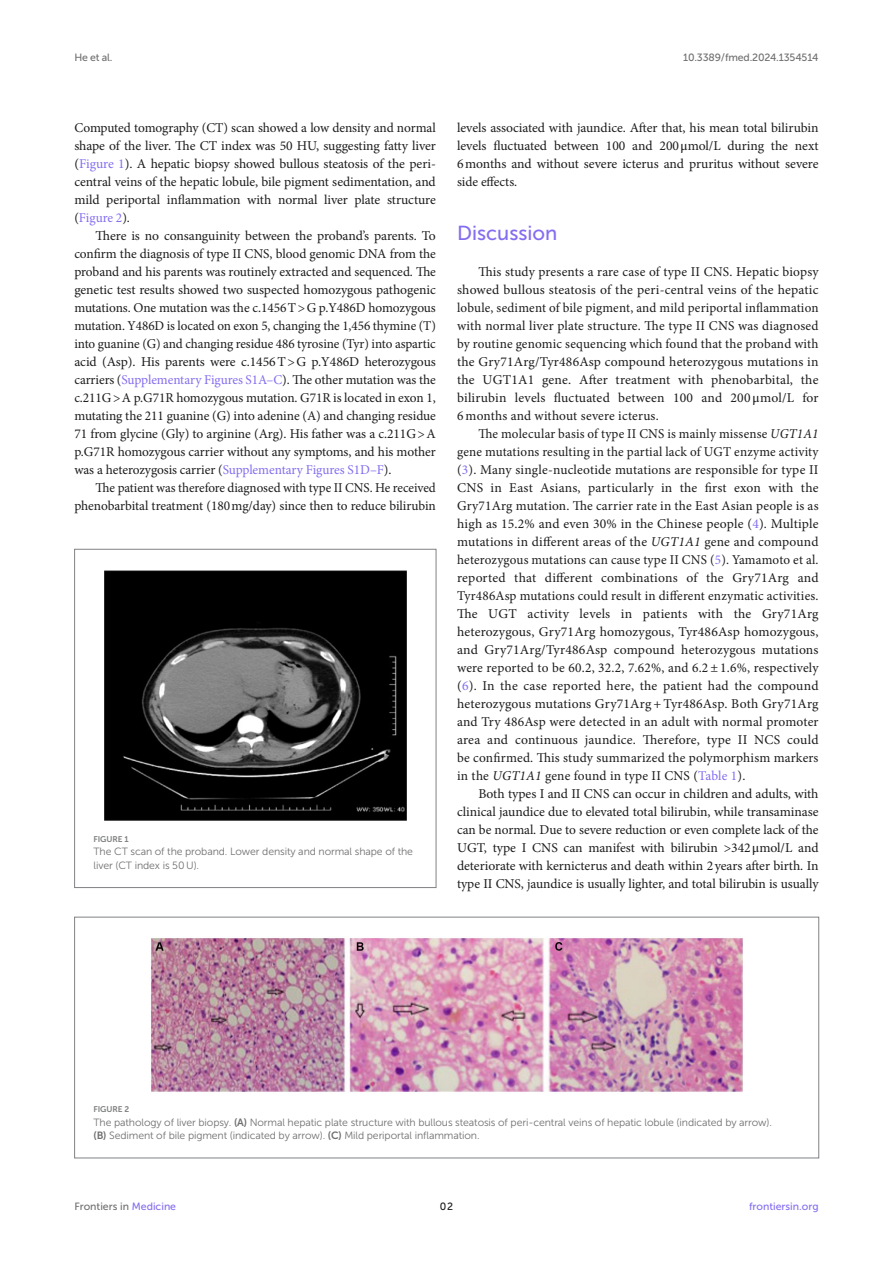
<style>
.page{position:relative;width:893px;height:1263px;background:#fff}
.page>*{position:absolute;margin:0;border:0;box-sizing:border-box;transform-origin:0 0}
.HEAD_1{font:20.25px "Museo Sans 500";color:#856df0}
.TEXT{font:13.5px/18px "Minion Pro";letter-spacing:-.005em;color:#1b1c1b;text-align:justify}
.TEXT_FLUSH{font:13.5px/18px "Minion Pro";color:#1b1c1b;text-align:justify}
.FIG_LEG{font:10.5px/13.5px "Museo Sans 300";letter-spacing:-.01em;color:#706f70}
.t1{font:10.5px "Museo Sans 500";letter-spacing:-.015em;color:#706f70}
.t2{font:10.5px "Museo Sans 500";color:#856df0}
.t3{font:10.5px "Museo Sans 500";color:#1b1c1b}
.FIG_HD{font:8.25px "Museo Sans 700";letter-spacing:-.01em;color:#7e7f7f}
.s1{color:#856df0}
.s2{font-family:"STIX General"}
.s3{font-style:italic}
.s4{font-family:"Museo Sans 700"}
</style>
<div class="page">
<img style="left:104px;top:570px;width:303px;height:251px">
<div style="left:74px;top:549px;width:362px;height:339px;border:1px solid #808285"></div>
<img style="left:151px;top:938px;width:592px;height:154px">
<div style="left:74px;top:917px;width:745px;height:241px;border:1px solid #808285"></div>
<p class="t1" style="left:74px;top:51px;width:40px">He et al.</p>
<p class="t1" style="left:683px;top:51px;width:137px">10.3389/fmed.2024.1354514</p>
<p class="TEXT_FLUSH" style="left:74px;top:119px;width:363px">Computed tomography (CT) scan showed a low density and normal shape of the liver. The CT index was 50 HU, suggesting fatty liver (<span class="s1">Figure 1</span>). A hepatic biopsy showed bullous steatosis of the peri&shy;central veins of the hepatic lobule, bile pigment sedimentation, and mild periportal inflammation with normal liver plate structure (<span class="s1">Figure 2</span>).</p>
<p class="TEXT" style="left:74px;top:227px;width:363px;text-indent:21px">There is no consanguinity between the proband’s parents. To confirm the diagnosis of type II CNS, blood genomic DNA from the proband and his parents was routinely extracted and sequenced. The genetic test results showed two suspected homozygous pathogenic mutations. One mutation was the c.1456T&gt;G p.Y486D homozygous mutation. Y486D is located on exon 5, changing the 1,456 thymine (T) into guanine (G) and changing residue 486 tyrosine (Tyr) into aspartic acid (Asp). His parents were c.1456T&gt;G p.Y486D heterozygous carriers (<span class="s1">Supplementary Figures S1A–C</span>). The other mutation was the c.211G&gt;A p.G71R homozygous mutation. G71R is located in exon 1, mutating the 211 guanine (G) into adenine (A) and changing residue 71 from glycine (Gly) to arginine (Arg). His father was a c.211G&gt;A p.G71R homozygous carrier without any symptoms, and his mother was a heterozygosis carrier (<span class="s1">Supplementary Figures S1D–F</span>).</p>
<p class="TEXT" style="left:74px;top:479px;width:363px;text-align:right">The patient was therefore diagnosed with type II CNS. He received phenobarbital treatment (180mg/day) since then to reduce bilirubin</p>
<p class="FIG_HD" style="left:94px;top:834px;width:37px">FIGURE 1</p>
<p class="FIG_LEG" style="left:94px;top:845px;width:321px">The CT scan of the proband. Lower density and normal shape of the liver (CT index is 50 U).</p>
<p class="TEXT" style="left:457px;top:119px;width:363px">levels associated with jaundice. After that, his mean total bilirubin levels fluctuated between 100 and 200<span class="s2">μ</span>mol/L during the next 6months and without severe icterus and pruritus without severe side effects.</p>
<p class="HEAD_1" style="left:457px;top:222px;width:102px">Discussion</p>
<p class="TEXT_FLUSH" style="left:457px;top:263px;width:363px;text-indent:21px">This study presents a rare case of type II CNS. Hepatic biopsy showed bullous steatosis of the peri-central veins of the hepatic lobule, sediment of bile pigment, and mild periportal inflammation with normal liver plate structure. The type II CNS was diagnosed by routine genomic sequencing which found that the proband with the Gry71Arg/Tyr486Asp compound heterozygous mutations in the UGT1A1 gene. After treatment with phenobarbital, the bilirubin levels fluctuated between 100 and 200 <span class="s2">μ</span>mol/L for 6 months and without severe icterus.</p>
<p class="TEXT" style="left:457px;top:425px;width:363px;text-indent:21px">The molecular basis of type II CNS is mainly missense <span class="s3">UGT1A1 </span>gene mutations resulting in the partial lack of UGT enzyme activity (<span class="s1">3</span>). Many single-nucleotide mutations are responsible for type II CNS in East Asians, particularly in the first exon with the Gry71Arg mutation. The carrier rate in the East Asian people is as high as 15.2% and even 30% in the Chinese people (<span class="s1">4</span>). Multiple mutations in different areas of the <span class="s3">UGT1A1</span> gene and compound heterozygous mutations can cause type II CNS (<span class="s1">5</span>). Yamamoto et al. reported that different combinations of the Gry71Arg and Tyr486Asp mutations could result in different enzymatic activities.<br>The UGT activity levels in patients with the Gry71Arg heterozygous, Gry71Arg homozygous, Tyr486Asp homozygous, and Gry71Arg/Tyr486Asp compound heterozygous mutations were reported to be 60.2, 32.2, 7.62%, and 6.2 ± 1.6%, respectively (<span class="s1">6</span>). In the case reported here, the patient had the compound heterozygous mutations Gry71Arg + Tyr486Asp. Both Gry71Arg and Try 486Asp were detected in an adult with normal promoter area and continuous jaundice. Therefore, type II NCS could be confirmed. This study summarized the polymorphism markers in the <span class="s3">UGT1A1</span> gene found in type II CNS (<span class="s1">Table 1</span>).</p>
<p class="TEXT" style="left:457px;top:785px;width:363px;text-indent:21px">Both types I and II CNS can occur in children and adults, with clinical jaundice due to elevated total bilirubin, while transaminase can be normal. Due to severe reduction or even complete lack of the UGT, type I CNS can manifest with bilirubin &gt;342<span class="s2">μ</span>mol/L and deteriorate with kernicterus and death within 2years after birth. In type II CNS, jaundice is usually lighter, and total bilirubin is usually</p>
<p class="FIG_HD" style="left:94px;top:1104px;width:37px">FIGURE 2</p>
<p class="FIG_LEG" style="left:94px;top:1115px;width:680px">The pathology of liver biopsy. <span class="s4">(A)</span> Normal hepatic plate structure with bullous steatosis of peri-central veins of hepatic lobule (indicated by arrow). <span class="s4">(B)</span> Sediment of bile pigment (indicated by arrow). <span class="s4">(C)</span> Mild periportal inflammation.</p>
<p class="t1" style="left:74px;top:1200px;width:103px">Frontiers in <span class="s1">Medicine</span></p>
<p class="t3" style="left:440px;top:1200px;width:15px">02</p>
<p class="t2" style="left:749px;top:1200px;width:71px">frontiersin.org</p>
</div>
